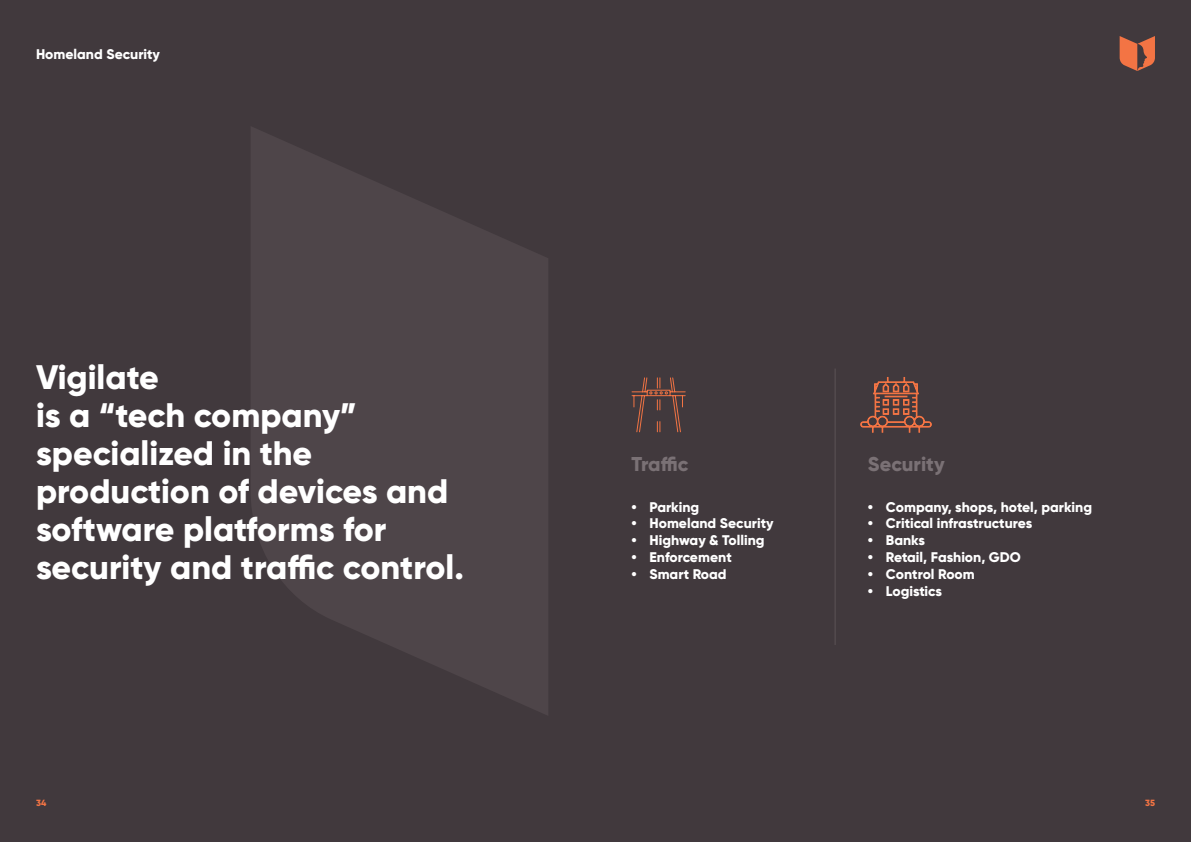
<style>
.page{position:relative;width:1191px;height:842px;background:#41393d}
.page>*{position:absolute;margin:0;border:0;box-sizing:border-box;transform-origin:0 0}
.t1{font:800 34px/38px "Gilroy";color:#fff}
.t2{font:800 20px "Gilroy";color:#7a7175}
.t3{font:800 14px "Gilroy";color:#fff}
.t4{font:800 9px "Gilroy";color:#f37444}
</style>
<div class="page">
<svg style="left:251px;top:127px;width:297px;height:588px;fill:#4e4549"></svg>
<svg style="left:1119px;top:36px;width:36px;height:35px"></svg>
<svg style="left:631px;top:377px;width:55px;height:56px"></svg>
<svg style="left:860px;top:377px;width:71px;height:55px"></svg>
<hr style="left:835px;top:369px;width:1px;height:276px;background:#5c5356">
<p class="t3" style="left:36px;top:45px;width:126px">Homeland Security</p>
<p class="t1" style="left:36px;top:358px;width:124px">Vigilate</p>
<p class="t1" style="left:36px;top:396px;width:429px">is a “tech company” specialized in the production of devices and software platforms for security and traffic control.</p>
<p class="t2" style="left:631px;top:451px;width:58px">Traffic</p>
<p class="t3" style="left:631px;top:498px;width:69px">• Parking</p>
<p class="t3" style="left:631px;top:515px;width:144px">• Homeland Security</p>
<p class="t3" style="left:631px;top:531px;width:135px">• Highway &amp; Tolling</p>
<p class="t3" style="left:631px;top:548px;width:102px">• Enforcement</p>
<p class="t3" style="left:631px;top:565px;width:97px">• Smart Road</p>
<p class="t2" style="left:868px;top:451px;width:78px">Security</p>
<p class="t3" style="left:868px;top:498px;width:226px">• Company, shops, hotel, parking</p>
<p class="t3" style="left:868px;top:515px;width:166px">• Critical infrastructures</p>
<p class="t3" style="left:868px;top:531px;width:59px">• Banks</p>
<p class="t3" style="left:868px;top:548px;width:155px">• Retail, Fashion, GDO</p>
<p class="t3" style="left:868px;top:565px;width:108px">• Control Room</p>
<p class="t3" style="left:868px;top:582px;width:76px">• Logistics</p>
<p class="t4" style="left:36px;top:797px;width:12px">34</p>
<p class="t4" style="left:1145px;top:797px;width:11px">35</p>
</div>
